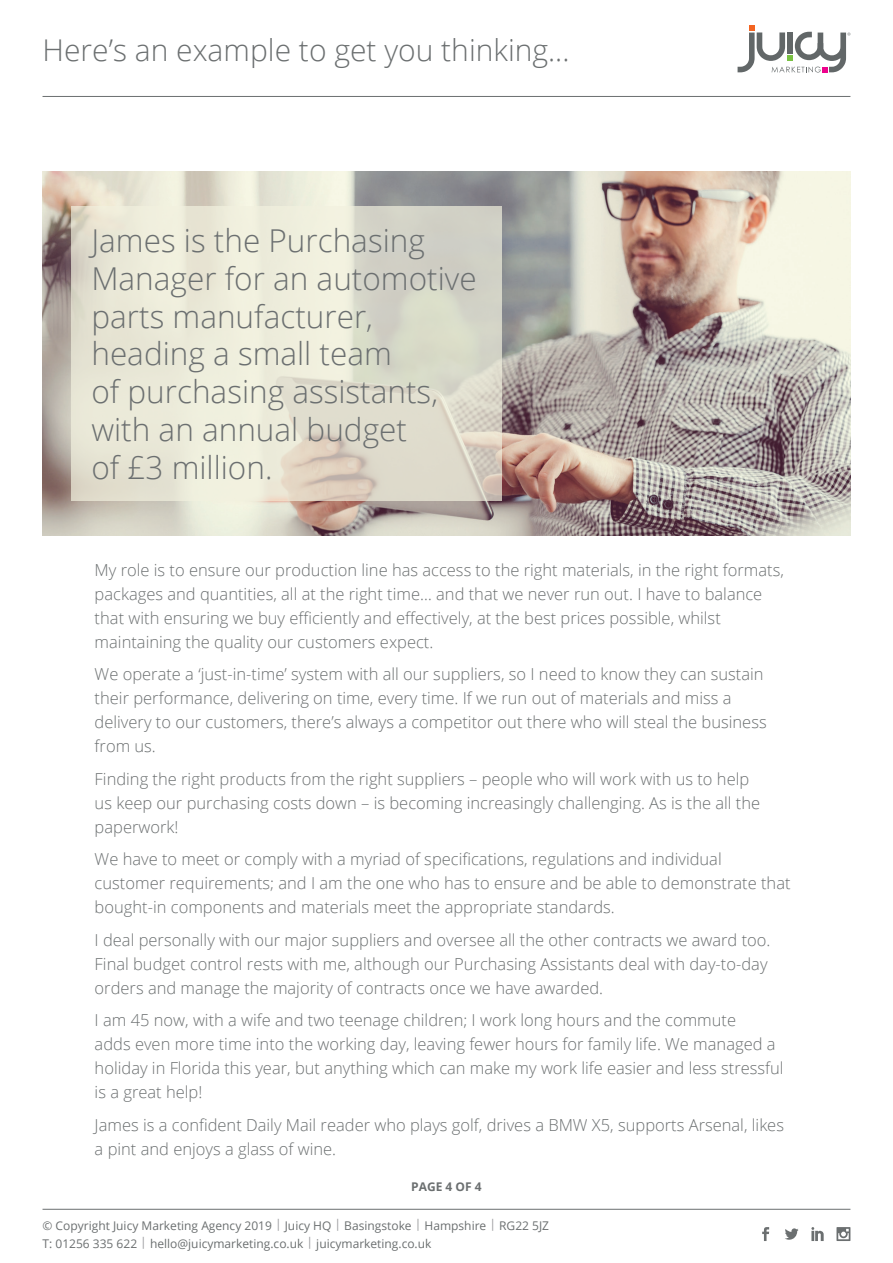
<style>
.page{position:relative;width:893px;height:1263px;background:#fff}
.page>*{position:absolute;margin:0;border:0;box-sizing:border-box;transform-origin:0 0}
.t1{font:300 31.5px/37.8px "Open Sans";color:#6b6f70}
.t2{font:300 30px "Open Sans";color:#6b6f70}
.t3{font:300 16.5px/24px "Open Sans";color:#6b6f70}
.t4{font:12px/18px "Open Sans";color:#6b6f70}
.t5{font:700 12px "Open Sans";color:#6b6f70}
.s1{color:#9a9b9d}
</style>
<div class="page">
<hr style="left:43px;top:96px;width:807px;height:1px;background:#6b6f70">
<svg style="left:738px;top:26px;width:112px;height:47px"></svg>
<hr style="left:43px;top:1209px;width:807px;height:1px;background:#6b6f70">
<svg style="left:762px;top:1227px;width:7px;height:14px"></svg>
<svg style="left:785px;top:1228px;width:14px;height:12px"></svg>
<svg style="left:811px;top:1227px;width:13px;height:14px"></svg>
<svg style="left:836px;top:1227px;width:14px;height:14px"></svg>
<img style="left:43px;top:171px;width:807px;height:365px">
<svg style="left:71px;top:206px;width:431px;height:295px;background:#e3e1d1"></svg>
<h2 class="t2" style="left:43px;top:29px;width:529px">Here’s an example to get you thinking...</h2>
<h1 class="t1" style="left:91px;top:221px;width:387px">James is the Purchasing<br>Manager for an automotive parts manufacturer, heading a small team<br>of purchasing assistants, with an annual budget<br>of £3 million.</h1>
<p class="t3" style="left:95px;top:557px;width:691px">My role is to ensure our production line has access to the right materials, in the right formats, packages and quantities, all at the right time… and that we never run out. I have to balance that with ensuring we buy efficiently and effectively, at the best prices possible, whilst maintaining the quality our customers expect.</p>
<p class="t3" style="left:95px;top:662px;width:674px">We operate a ‘just-in-time’ system with all our suppliers, so I need to know they can sustain their performance, delivering on time, every time. If we run out of materials and miss a delivery to our customers, there’s always a competitor out there who will steal the business from us.</p>
<p class="t3" style="left:95px;top:766px;width:667px">Finding the right products from the right suppliers – people who will work with us to help us keep our purchasing costs down – is becoming increasingly challenging. As is the all the paperwork!</p>
<p class="t3" style="left:95px;top:847px;width:697px">We have to meet or comply with a myriad of specifications, regulations and individual customer requirements; and I am the one who has to ensure and be able to demonstrate that bought-in components and materials meet the appropriate standards.</p>
<p class="t3" style="left:95px;top:927px;width:677px">I deal personally with our major suppliers and oversee all the other contracts we award too.<br>Final budget control rests with me, although our Purchasing Assistants deal with day-to-day orders and manage the majority of contracts once we have awarded.</p>
<p class="t3" style="left:95px;top:1008px;width:690px">I am 45 now, with a wife and two teenage children; I work long hours and the commute<br>adds even more time into the working day, leaving fewer hours for family life. We managed a holiday in Florida this year, but anything which can make my work life easier and less stressful is a great help!</p>
<p class="t3" style="left:95px;top:1112px;width:691px">James is a confident Daily Mail reader who plays golf, drives a BMW X5, supports Arsenal, likes a pint and enjoys a glass of wine.</p>
<p class="t5" style="left:411px;top:1178px;width:72px">PAGE 4 OF 4</p>
<p class="t4" style="left:43px;top:1216px;width:508px">© Copyright Juicy Marketing Agency 2019 <span class="s1">|</span> Juicy HQ <span class="s1">|</span> Basingstoke <span class="s1">|</span> Hampshire <span class="s1">|</span> RG22 5JZ<br>T: 01256 335 622 <span class="s1">|</span> hello@juicymarketing.co.uk <span class="s1">|</span> juicymarketing.co.uk</p>
</div>
